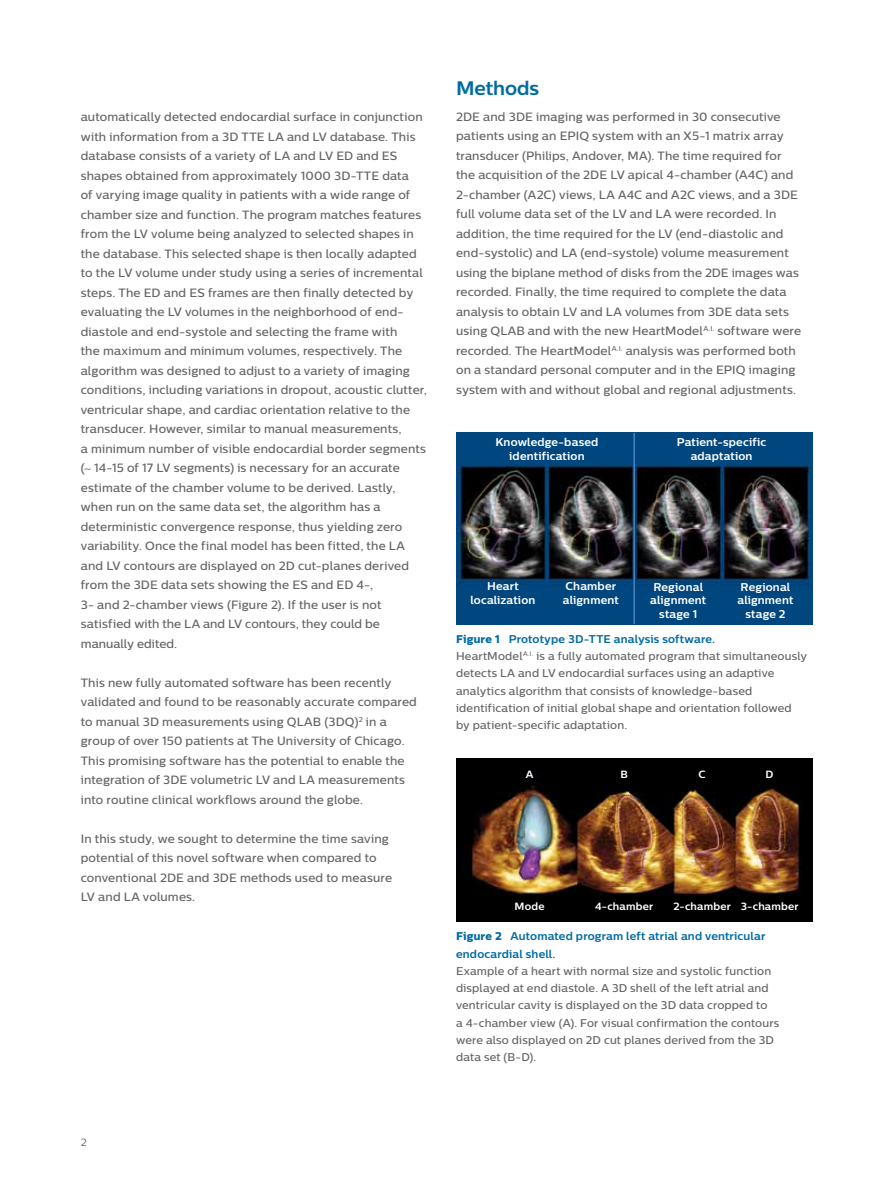
<style>
.page{position:relative;width:893px;height:1188px;background:#fff}
.page>*{position:absolute;margin:0;border:0;box-sizing:border-box;transform-origin:0 0}
.t1{font:700 19.5px "Centrale Sans";letter-spacing:-.005em;color:#006ba3}
.t2{font:500 12px/19.5px "Centrale Sans";letter-spacing:.01em;color:#636466}
.t3{font:500 11.25px/17.2px "Centrale Sans";letter-spacing:.015em;color:#636466}
.t4{font:700 11.25px/13.5px "Centrale Sans";letter-spacing:.015em;color:#fff;text-align:center}
.t5{font:700 11.25px/17.2px "Centrale Sans";letter-spacing:.015em;color:#006ba3}
.t6{font:700 10.5px "Centrale Sans";letter-spacing:.015em;color:#fff}
.t7{font:10.5px "Centrale Sans";color:#636466}
.s1{font-family:"Centrale Sans X Bold";font-weight:400;color:#006ba3}
.s2{font-weight:700;color:#006ba3}
.s3{font-family:"Centrale Sans X Bold";font-weight:400}
</style>
<div class="page">
<img style="left:456px;top:759px;width:356px;height:163px">
<img style="left:456px;top:433px;width:356px;height:191px">
<hr style="left:634px;top:433px;width:1px;height:191px;background:#6ea2d7">
<p class="t2" style="left:81px;top:107px;width:348px">automatically detected endocardial surface in conjunction with information from a 3D TTE LA and LV database. This database consists of a variety of LA and LV ED and ES shapes obtained from approximately 1000 3D-TTE data<br>of varying image quality in patients with a wide range of chamber size and function. The program matches features from the LV volume being analyzed to selected shapes in the database. This selected shape is then locally adapted to the LV volume under study using a series of incremental steps. The ED and ES frames are then finally detected by evaluating the LV volumes in the neighborhood of end&shy;diastole and end-systole and selecting the frame with<br>the maximum and minimum volumes, respectively. The algorithm was designed to adjust to a variety of imaging conditions, including variations in dropout, acoustic clutter, ventricular shape, and cardiac orientation relative to the transducer. However, similar to manual measurements,<br>a minimum number of visible endocardial border segments (∼ 14-15 of 17 LV segments) is necessary for an accurate estimate of the chamber volume to be derived. Lastly, when run on the same data set, the algorithm has a deterministic convergence response, thus yielding zero variability. Once the final model has been fitted, the LA and LV contours are displayed on 2D cut-planes derived from the 3DE data sets showing the ES and ED 4-,<br>3- and 2-chamber views (Figure 2). If the user is not satisfied with the LA and LV contours, they could be manually edited.</p>
<p class="t2" style="left:81px;top:673px;width:338px">This new fully automated software has been recently validated and found to be reasonably accurate compared to manual 3D measurements using QLAB (3DQ)<sup>2</sup> in a group of over 150 patients at The University of Chicago.<br>This promising software has the potential to enable the integration of 3DE volumetric LV and LA measurements into routine clinical workflows around the globe.</p>
<p class="t2" style="left:81px;top:829px;width:313px">In this study, we sought to determine the time saving potential of this novel software when compared to conventional 2DE and 3DE methods used to measure LV and LA volumes.</p>
<h1 class="t1" style="left:456px;top:77px;width:85px">Methods</h1>
<p class="t2" style="left:456px;top:107px;width:347px">2DE and 3DE imaging was performed in 30 consecutive patients using an EPIQ system with an X5-1 matrix array transducer (Philips, Andover, MA). The time required for the acquisition of the 2DE LV apical 4-chamber (A4C) and 2-chamber (A2C) views, LA A4C and A2C views, and a 3DE full volume data set of the LV and LA were recorded. In addition, the time required for the LV (end-diastolic and end-systolic) and LA (end-systole) volume measurement using the biplane method of disks from the 2DE images was recorded. Finally, the time required to complete the data analysis to obtain LV and LA volumes from 3DE data sets using QLAB and with the new HeartModel<sup>A.I.</sup> software were recorded. The HeartModel<sup>A.I.</sup> analysis was performed both on a standard personal computer and in the EPIQ imaging system with and without global and regional adjustments.</p>
<p class="t4" style="left:495px;top:435px;width:105px">Knowledge-based identification</p>
<p class="t4" style="left:677px;top:435px;width:91px">Patient-specific adaptation</p>
<p class="t4" style="left:563px;top:579px;width:58px;text-align:left">Chamber alignment</p>
<p class="t4" style="left:470px;top:579px;width:67px">Heart localization</p>
<p class="t4" style="left:650px;top:580px;width:58px">Regional alignment stage 1</p>
<p class="t4" style="left:737px;top:580px;width:58px">Regional alignment stage 2</p>
<p class="t3" style="left:456px;top:630px;width:353px"><span class="s1">Figure 1</span> <span class="s2">Prototype 3D-TTE analysis software.<br></span>HeartModel<sup>A.I.</sup> is a fully automated program that simultaneously detects LA and LV endocardial surfaces using an adaptive analytics algorithm that consists of knowledge-based identification of initial global shape and orientation followed by patient-specific adaptation.</p>
<p class="t6" style="left:526px;top:768px;width:9px">A</p>
<p class="t6" style="left:620px;top:768px;width:9px">B</p>
<p class="t6" style="left:698px;top:768px;width:9px">C</p>
<p class="t6" style="left:766px;top:768px;width:9px">D</p>
<p class="t6" style="left:515px;top:900px;width:31px">Mode</p>
<p class="t6" style="left:595px;top:900px;width:60px">4-chamber</p>
<p class="t6" style="left:673px;top:900px;width:127px">2-chamber 3-chamber</p>
<p class="t5" style="left:456px;top:928px;width:311px"><span class="s3">Figure 2</span> Automated program left atrial and ventricular endocardial shell.</p>
<p class="t3" style="left:456px;top:962px;width:325px">Example of a heart with normal size and systolic function displayed at end diastole. A 3D shell of the left atrial and ventricular cavity is displayed on the 3D data cropped to<br>a 4-chamber view (A). For visual confirmation the contours were also displayed on 2D cut planes derived from the 3D data set (B-D).</p>
<p class="t7" style="left:81px;top:1136px;width:7px">2</p>
</div>
